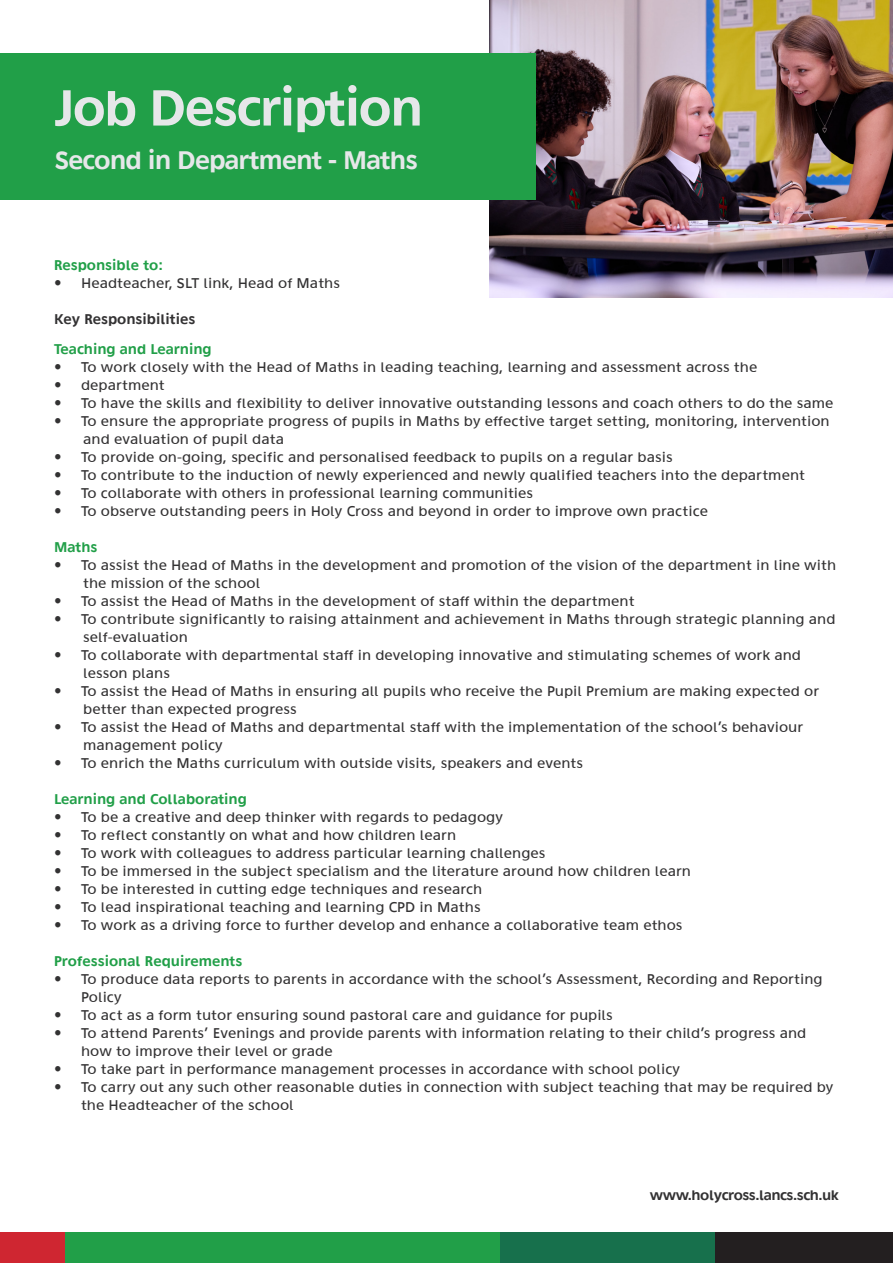
<style>
.page{position:relative;width:893px;height:1263px;background:#fff}
.page>*{position:absolute;margin:0;border:0;box-sizing:border-box;transform-origin:0 0}
.t1{font:54px "Agan S65";letter-spacing:-.03em;color:#e6e7e9}
.t2{font:27px "Agan S65";letter-spacing:-.03em;color:#e6e7e9}
.t3{font:15px/18px "Agan S55";color:#333233}
.t4{font:15px "Agan S65";color:#219f48}
.t5{font:15px "Agan S65";letter-spacing:-.015em;color:#333233}
</style>
<div class="page">
<img style="left:489px;top:0;width:404px;height:298px">
<div style="left:627px;top:1232px;width:266px;height:31px;background:#231f20"></div>
<div style="left:445px;top:1232px;width:269px;height:31px;background:#17704c"></div>
<div style="left:29px;top:1232px;width:471px;height:31px;background:#219f48"></div>
<div style="left:0;top:1232px;width:64px;height:31px;background:#cf2631"></div>
<div style="left:0;top:53px;width:536px;height:147px;background:#219f48"></div>
<p class="t1" style="left:54px;top:78px;width:370px">Job Description</p>
<p class="t2" style="left:54px;top:145px;width:366px">Second in Department - Maths</p>
<p class="t4" style="left:54px;top:256px;width:111px">Responsible to:</p>
<p class="t3" style="left:54px;top:274px;width:288px">• Headteacher, SLT link, Head of Maths</p>
<p class="t5" style="left:54px;top:310px;width:143px">Key Responsibilities</p>
<p class="t4" style="left:54px;top:340px;width:159px">Teaching and Learning</p>
<p class="t3" style="left:54px;top:358px;width:705px">• To work closely with the Head of Maths in leading teaching, learning and assessment across the</p>
<p class="t3" style="left:54px;top:376px;width:112px">• department</p>
<p class="t3" style="left:54px;top:394px;width:781px">• To have the skills and flexibility to deliver innovative outstanding lessons and coach others to do the same</p>
<p class="t3" style="left:54px;top:412px;width:777px">• To ensure the appropriate progress of pupils in Maths by effective target setting, monitoring, intervention</p>
<p class="t3" style="left:83px;top:430px;width:202px">and evaluation of pupil data</p>
<p class="t3" style="left:54px;top:448px;width:620px">• To provide on-going, specific and personalised feedback to pupils on a regular basis</p>
<p class="t3" style="left:54px;top:466px;width:753px">• To contribute to the induction of newly experienced and newly qualified teachers into the department</p>
<p class="t3" style="left:54px;top:484px;width:481px">• To collaborate with others in professional learning communities</p>
<p class="t3" style="left:54px;top:502px;width:656px">• To observe outstanding peers in Holy Cross and beyond in order to improve own practice</p>
<p class="t4" style="left:54px;top:538px;width:45px">Maths</p>
<p class="t3" style="left:54px;top:556px;width:784px">• To assist the Head of Maths in the development and promotion of the vision of the department in line with</p>
<p class="t3" style="left:83px;top:574px;width:179px">the mission of the school</p>
<p class="t3" style="left:54px;top:592px;width:582px">• To assist the Head of Maths in the development of staff within the department</p>
<p class="t3" style="left:54px;top:610px;width:783px">• To contribute significantly to raising attainment and achievement in Maths through strategic planning and</p>
<p class="t3" style="left:83px;top:628px;width:106px">self-evaluation</p>
<p class="t3" style="left:54px;top:646px;width:749px">• To collaborate with departmental staff in developing innovative and stimulating schemes of work and</p>
<p class="t3" style="left:83px;top:664px;width:88px">lesson plans</p>
<p class="t3" style="left:54px;top:682px;width:767px">• To assist the Head of Maths in ensuring all pupils who receive the Pupil Premium are making expected or</p>
<p class="t3" style="left:83px;top:700px;width:215px">better than expected progress</p>
<p class="t3" style="left:54px;top:718px;width:751px">• To assist the Head of Maths and departmental staff with the implementation of the school’s behaviour</p>
<p class="t3" style="left:83px;top:736px;width:141px">management policy</p>
<p class="t3" style="left:54px;top:754px;width:531px">• To enrich the Maths curriculum with outside visits, speakers and events</p>
<p class="t4" style="left:54px;top:790px;width:194px">Learning and Collaborating</p>
<p class="t3" style="left:54px;top:808px;width:451px">• To be a creative and deep thinker with regards to pedagogy</p>
<p class="t3" style="left:54px;top:826px;width:404px">• To reflect constantly on what and how children learn</p>
<p class="t3" style="left:54px;top:844px;width:493px">• To work with colleagues to address particular learning challenges</p>
<p class="t3" style="left:54px;top:862px;width:639px">• To be immersed in the subject specialism and the literature around how children learn</p>
<p class="t3" style="left:54px;top:880px;width:430px">• To be interested in cutting edge techniques and research</p>
<p class="t3" style="left:54px;top:898px;width:428px">• To lead inspirational teaching and learning CPD in Maths</p>
<p class="t3" style="left:54px;top:916px;width:630px">• To work as a driving force to further develop and enhance a collaborative team ethos</p>
<p class="t4" style="left:54px;top:952px;width:190px">Professional Requirements</p>
<p class="t3" style="left:81px;top:970px;width:743px;text-indent:-27px">• To produce data reports to parents in accordance with the school’s Assessment, Recording and Reporting<br>Policy</p>
<p class="t3" style="left:54px;top:1006px;width:560px">• To act as a form tutor ensuring sound pastoral care and guidance for pupils</p>
<p class="t3" style="left:81px;top:1024px;width:727px;text-indent:-27px">• To attend Parents’ Evenings and provide parents with information relating to their child’s progress and how to improve their level or grade</p>
<p class="t3" style="left:54px;top:1060px;width:627px">• To take part in performance management processes in accordance with school policy</p>
<p class="t3" style="left:81px;top:1078px;width:754px;text-indent:-27px">• To carry out any such other reasonable duties in connection with subject teaching that may be required by the Headteacher of the school</p>
<p class="t5" style="left:650px;top:1187px;width:191px">www.holycross.lancs.sch.uk</p>
</div>
